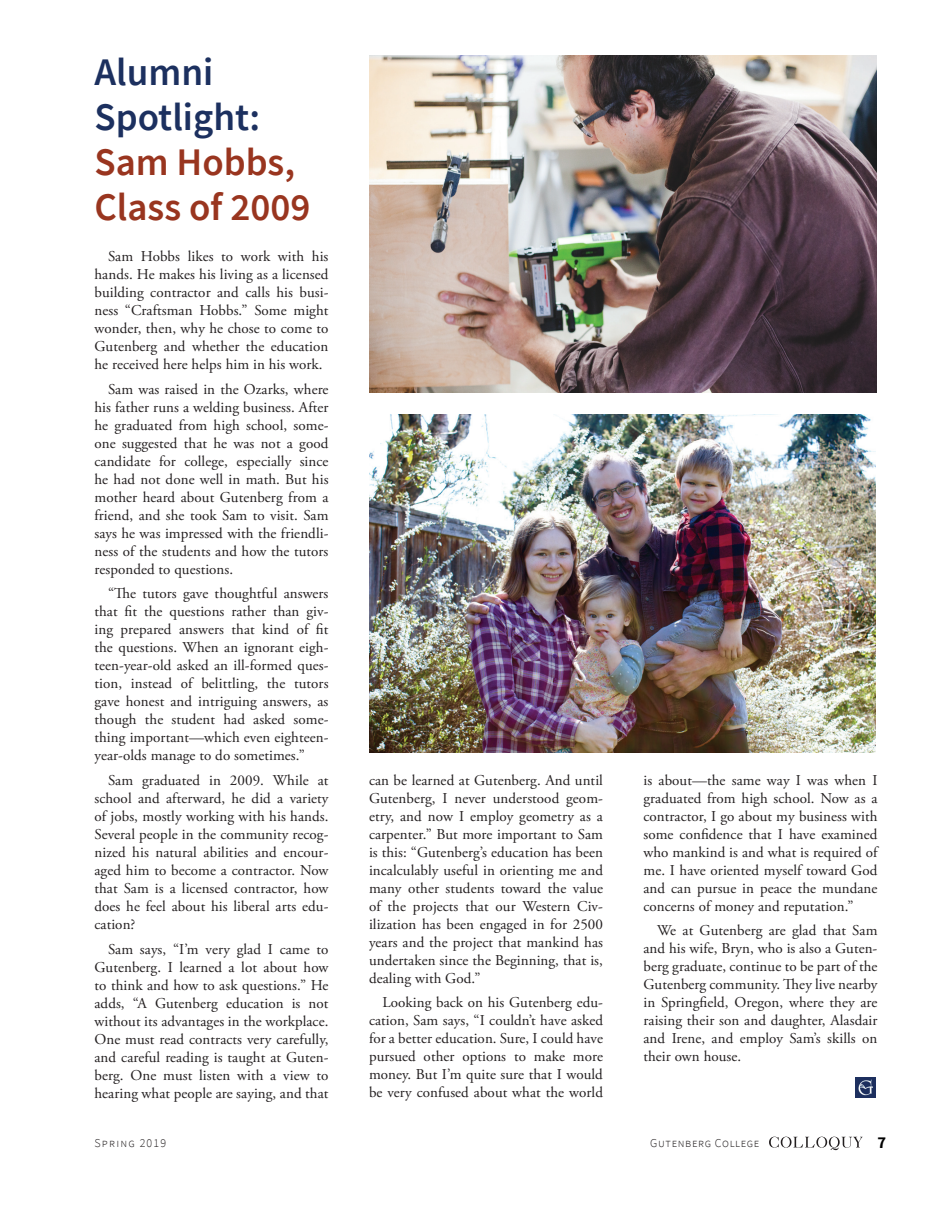
<style>
.page{position:relative;width:945px;height:1215px;background:#fff}
.page>*{position:absolute;margin:0;border:0;box-sizing:border-box;transform-origin:0 0}
.t1{font:600 39px/45px "Source Sans Pro";color:#99351f}
.t2{font:600 39px/45px "Source Sans Pro";color:#1c305f}
.t3{font:700 16.5px "Source Sans Pro";color:#000}
.t4{font:15px/18px "Adobe Garamond Pro";letter-spacing:.005em;color:#231f20;text-align:justify}
.t5{font:300 12px "Source Sans Pro";letter-spacing:.1em;color:#231f20}
</style>
<div class="page">
<img style="left:856px;top:1078px;width:19px;height:19px">
<img style="left:369px;top:415px;width:507px;height:337px">
<img style="left:370px;top:55px;width:507px;height:338px">
<svg style="left:769px;top:1137px;width:94px;height:13px"></svg>
<h1 class="t2" style="left:94px;top:49px;width:167px">Alumni<br>Spotlight:</h1>
<h1 class="t1" style="left:94px;top:139px;width:218px">Sam Hobbs,<br>Class of 2009</h1>
<p class="t4" style="left:94px;top:248px;width:236px;text-indent:14px">Sam Hobbs likes to work with his hands. He makes his living as a licensed building contractor and calls his busi&shy;ness “Craftsman Hobbs.” Some might wonder, then, why he chose to come to Gutenberg and whether the education he received here helps him in his work.</p>
<p class="t4" style="left:94px;top:380px;width:236px;text-indent:14px">Sam was raised in the Ozarks, where his father runs a welding business. After he graduated from high school, some&shy;one suggested that he was not a good candidate for college, especially since he had not done well in math. But his mother heard about Gutenberg from a friend, and she took Sam to visit. Sam says he was impressed with the friendli&shy;ness of the students and how the tutors responded to questions.</p>
<p class="t4" style="left:94px;top:585px;width:236px;text-indent:14px">“The tutors gave thoughtful answers that fit the questions rather than giv&shy;ing prepared answers that kind of fit the questions. When an ignorant eigh&shy;teen-year-old asked an ill-formed ques&shy;tion, instead of belittling, the tutors gave honest and intriguing answers, as though the student had asked some&shy;thing important—which even eighteen&shy;year-olds manage to do sometimes.”</p>
<p class="t4" style="left:94px;top:772px;width:236px;text-indent:14px">Sam graduated in 2009. While at school and afterward, he did a variety of jobs, mostly working with his hands.<br>Several people in the community recog&shy;nized his natural abilities and encour&shy;aged him to become a contractor. Now that Sam is a licensed contractor, how does he feel about his liberal arts edu&shy;cation?</p>
<p class="t4" style="left:94px;top:941px;width:236px;text-indent:14px">Sam says, “I’m very glad I came to Gutenberg. I learned a lot about how to think and how to ask questions.” He adds, “A Gutenberg education is not without its advantages in the workplace.<br>One must read contracts very carefully, and careful reading is taught at Guten&shy;berg. One must listen with a view to hearing what people are saying, and that</p>
<p class="t4" style="left:369px;top:771px;width:236px">can be learned at Gutenberg. And until Gutenberg, I never understood geom&shy;etry, and now I employ geometry as a carpenter.” But more important to Sam is this: “Gutenberg’s education has been incalculably useful in orienting me and many other students toward the value of the projects that our Western Civ&shy;ilization has been engaged in for 2500 years and the project that mankind has undertaken since the Beginning, that is, dealing with God.”</p>
<p class="t4" style="left:369px;top:994px;width:236px;text-indent:14px">Looking back on his Gutenberg edu&shy;cation, Sam says, “I couldn’t have asked for a better education. Sure, I could have pursued other options to make more money. But I’m quite sure that I would be very confused about what the world</p>
<p class="t4" style="left:644px;top:771px;width:236px">is about—the same way I was when I graduated from high school. Now as a contractor, I go about my business with some confidence that I have examined who mankind is and what is required of me. I have oriented myself toward God and can pursue in peace the mundane concerns of money and reputation.”</p>
<p class="t4" style="left:644px;top:922px;width:236px;text-indent:14px">We at Gutenberg are glad that Sam and his wife, Bryn, who is also a Guten&shy;berg graduate, continue to be part of the Gutenberg community. They live nearby in Springfield, Oregon, where they are raising their son and daughter, Alasdair and Irene, and employ Sam’s skills on their own house.</p>
<p class="t5" style="left:94px;top:1136px;width:73px">Spring 2019</p>
<p class="t5" style="left:650px;top:1136px;width:111px">Gutenberg College</p>
<p class="t3" style="left:878px;top:1132px;width:10px">7</p>
</div>
